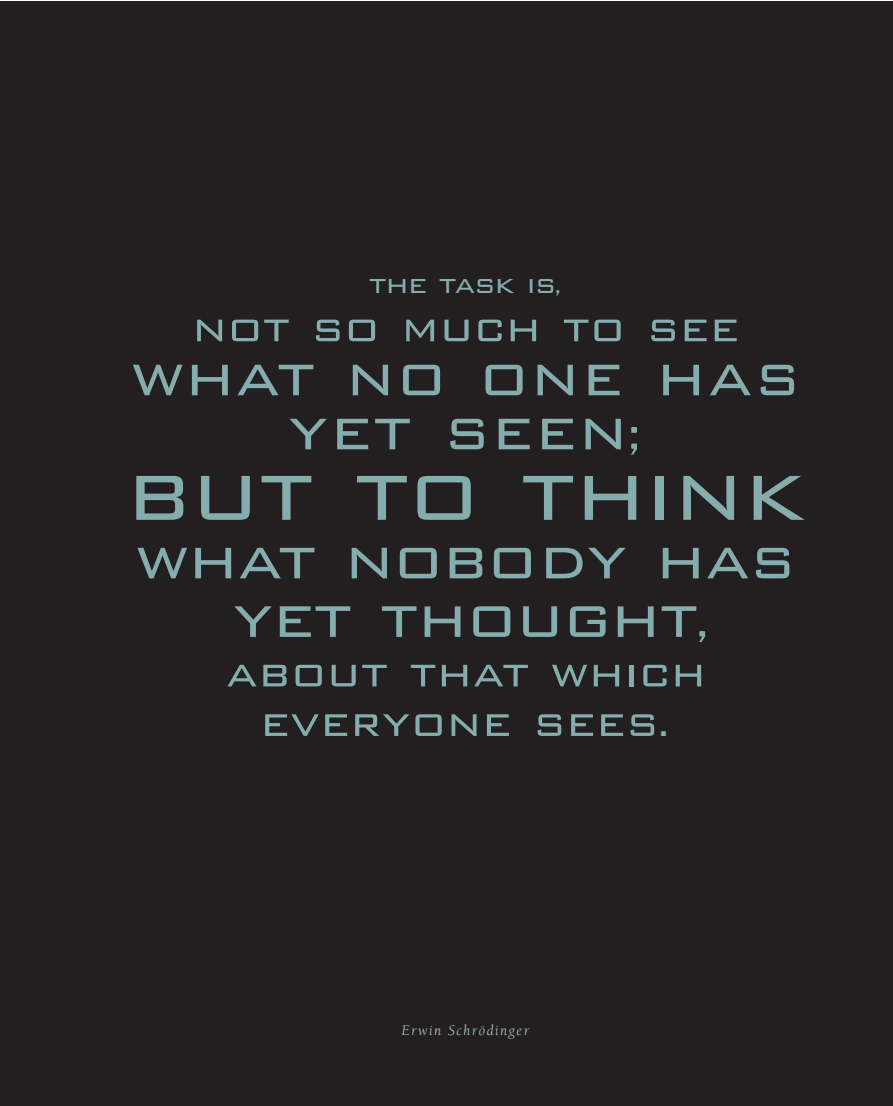
<style>
.page{position:relative;width:893px;height:1106px;background:#fff}
.page>*{position:absolute;margin:0;border:0;box-sizing:border-box;transform-origin:0 0}
.t1{font:300 103.5px "Bank Gothic BT";letter-spacing:-.005em;color:#85adae}
.t2{font:300 72px/58.5px "Bank Gothic BT";letter-spacing:-.01em;color:#85adae;text-align:center}
.t3{font:300 72px/54px "Bank Gothic BT";letter-spacing:.02em;color:#85adae;text-align:center}
.t4{font:300 51px/49.5px "Bank Gothic BT";letter-spacing:.005em;color:#85adae;text-align:center}
.t5{font:300 33px "Bank Gothic BT";letter-spacing:-.025em;color:#85adae}
.t6{font:italic 15px "Berkeley";letter-spacing:.095em;color:#b2c8c9}
.s1{font-size:25.5px}
.s2{font-size:52.5px}
.s3{font-size:43.5px}
</style>
<div class="page">
<div style="left:0;top:2px;width:892px;height:1104px;background:#231f20"></div>
<p class="t5" style="left:369px;top:262px;width:195px">the task is<span class="s1">,</span></p>
<p class="t4" style="left:192px;top:299px;width:548px">not so much to see</p>
<h2 class="t3" style="left:131px;top:343px;width:670px">what no one has yet seen<span class="s2">;</span></h2>
<h1 class="t1" style="left:126px;top:423px;width:681px">but to think</h1>
<h2 class="t2" style="left:136px;top:524px;width:661px">what nobody has yet thought<span class="s2">,</span></h2>
<p class="t4" style="left:226px;top:644px;width:481px">about that which everyone sees<span class="s3">.</span></p>
<p class="t6" style="left:401px;top:1023px;width:129px">Erwin Schrödinger</p>
</div>
